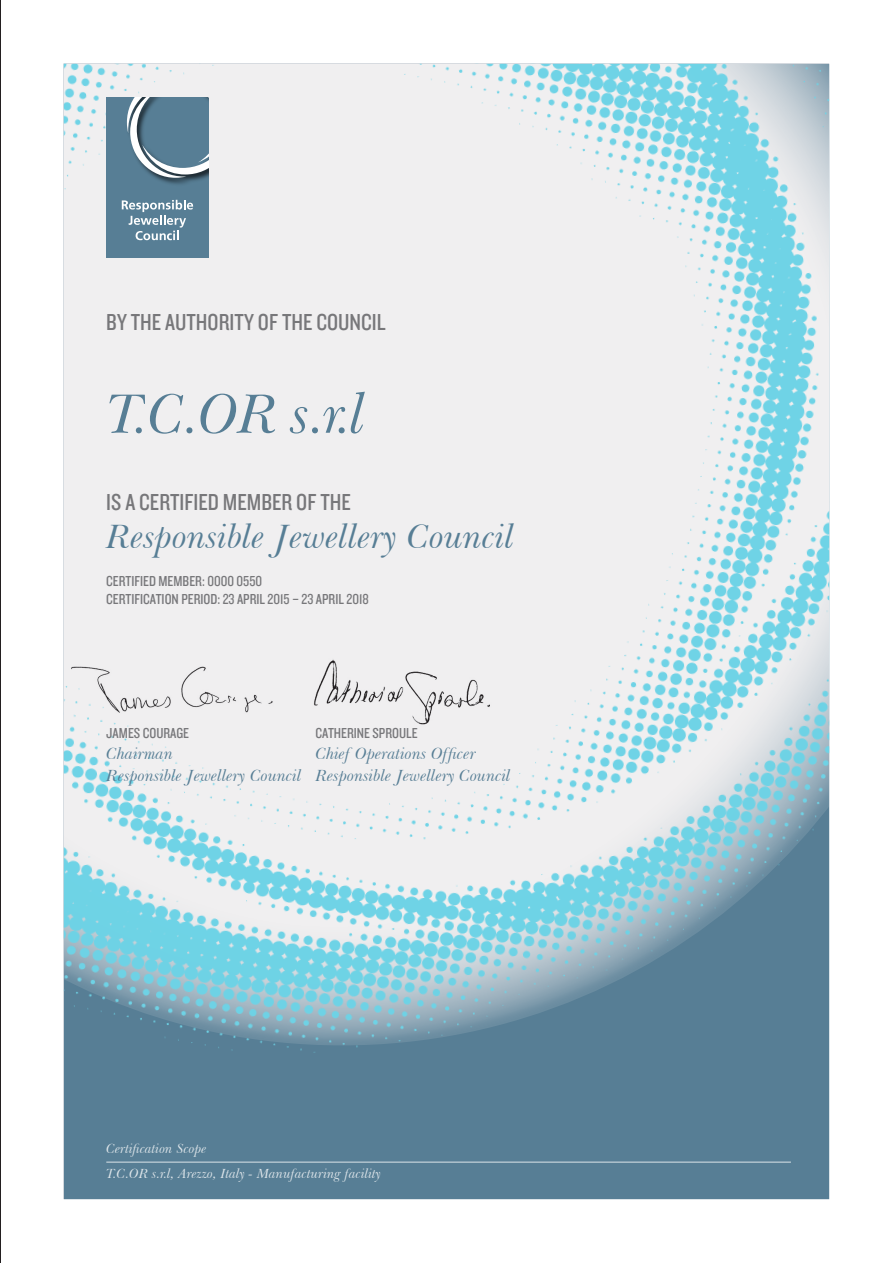
<style>
.page{position:relative;width:893px;height:1263px;background:#fff}
.page>*{position:absolute;margin:0;border:0;box-sizing:border-box;transform-origin:0 0}
.t1{font:italic 57px "Baskerville BT";color:#577e95}
.t2{font:italic 34.5px "Baskerville BT";color:#577e95}
.t3{font:24px "Knockout HTF29 Junior Liteweight";color:#77777a}
.t4{font:italic 16.5px "Baskerville BT";color:#577e95}
.t5{font:15px "Knockout HTF29 Junior Liteweight";color:#77777a}
.t6{font:italic 13.5px/24.8px "Baskerville BT";color:#fff}
</style>
<div class="page">
<div style="left:64px;top:64px;width:765px;height:1135px;background:#577e95"></div>
<img style="left:64px;top:64px;width:765px;height:989px">
<div style="left:106px;top:97px;width:102px;height:161px;background:#577e95"></div>
<svg style="left:122px;top:200px;width:71px;height:40px"></svg>
<img style="left:126px;top:122px;width:79px;height:62px">
<svg style="left:127px;top:97px;width:81px;height:81px"></svg>
<hr style="left:106px;top:1162px;width:685px;height:1px;background:#fff">
<img style="left:70px;top:664px;width:203px;height:50px">
<img style="left:298px;top:649px;width:200px;height:83px">
<p class="t3" style="left:106px;top:309px;width:281px">BY THE AUTHORITY OF THE COUNCIL</p>
<p class="t1" style="left:106px;top:379px;width:261px">T.C.OR s.r.l</p>
<p class="t3" style="left:106px;top:490px;width:246px">IS A CERTIFIED MEMBER OF THE</p>
<p class="t2" style="left:106px;top:515px;width:410px">Responsible Jewellery Council</p>
<p class="t5" style="left:106px;top:573px;width:157px">CERTIFIED MEMBER: 0000 0550</p>
<p class="t5" style="left:106px;top:591px;width:264px">CERTIFICATION PERIOD: 23 APRIL 2015 – 23 APRIL 2018</p>
<p class="t5" style="left:106px;top:725px;width:84px">JAMES COURAGE</p>
<p class="t4" style="left:106px;top:744px;width:68px">Chairman</p>
<p class="t4" style="left:106px;top:765px;width:197px">Responsible Jewellery Council</p>
<p class="t5" style="left:315px;top:725px;width:104px">CATHERINE SPROULE</p>
<p class="t4" style="left:315px;top:744px;width:162px">Chief Operations Officer</p>
<p class="t4" style="left:315px;top:765px;width:197px">Responsible Jewellery Council</p>
<p class="t6" style="left:106px;top:1136px;width:276px">Certification Scope<br>T.C.OR s.r.l, Arezzo, Italy - Manufacturing facility</p>
</div>
